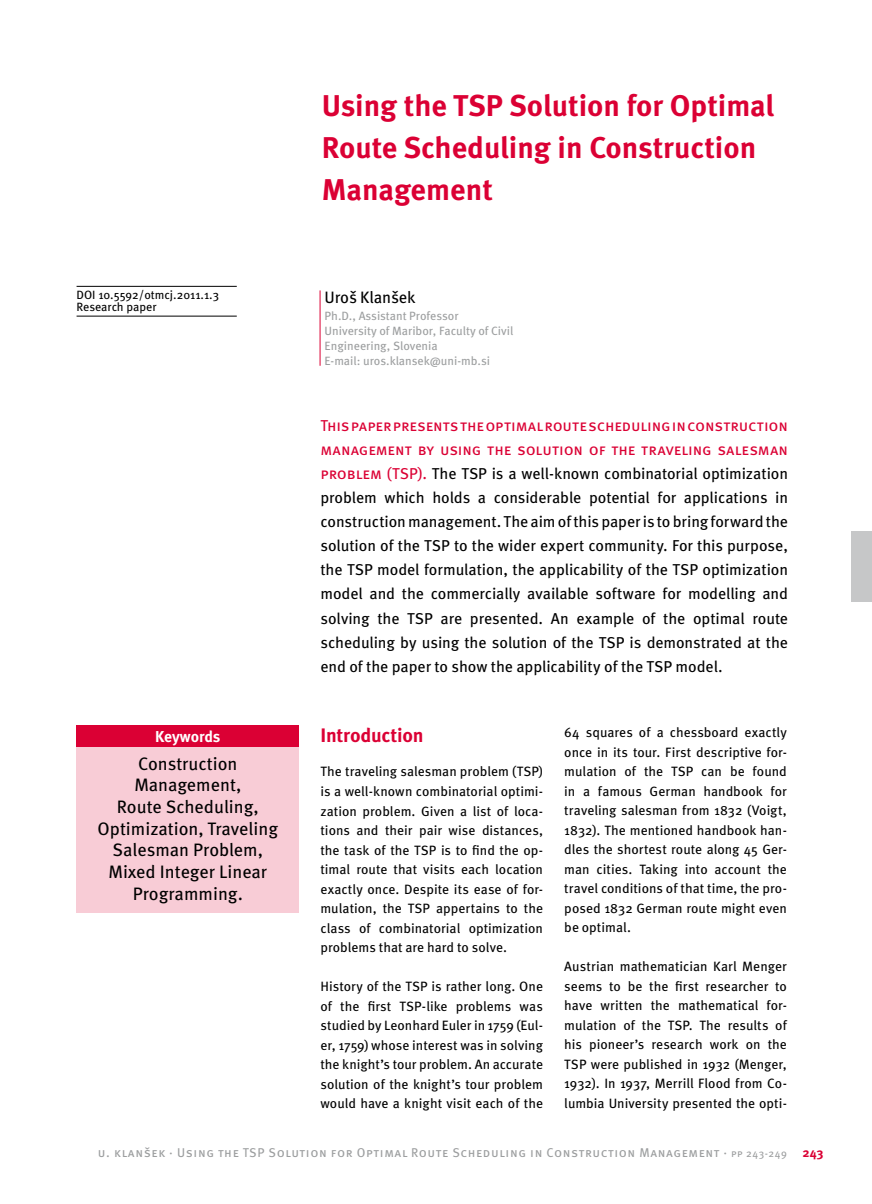
<style>
.page{position:relative;width:872px;height:1204px;background:#fff}
.page>*{position:absolute;margin:0;border:0;box-sizing:border-box;transform-origin:0 0}
.t1{font:700 30px/42px "Meta Pro";color:#db0034}
.t2{font:700 19.5px "Meta Pro";letter-spacing:-.01em;color:#db0034}
.t3{font:18px/21.6px "Meta Pro";color:#000;text-align:center}
.t4{font:16.5px "Meta Pro";letter-spacing:-.01em;color:#000}
.t5{font:15.75px/24px "Meta Pro";letter-spacing:-.005em;color:#000;text-align:justify}
.t6{font:700 15.75px "Meta Pro";letter-spacing:-.005em;color:#fff}
.t7{font:13.5px/19.5px "Meta Pro";color:#000;text-align:justify}
.t8{font:12.75px "Meta Pro";letter-spacing:.05em;color:#9c9e9f}
.t9{font:12px/15px "Meta Pro";color:#9c9e9f}
.t10{font:12px/12px "Meta Pro";color:#000}
.s1{color:#db0034}
.s2{font-size:10.5px}
.s3{font-weight:700;color:#db0034}
</style>
<div class="page">
<div style="left:77px;top:743px;width:222px;height:169px;background:#f8ccd6"></div>
<div style="left:77px;top:725px;width:222px;height:22px;background:#db0034"></div>
<hr style="left:320px;top:290px;width:1px;height:76px;background:#db0034">
<div style="left:851px;top:531px;width:21px;height:70px;background:#c6c7c8"></div>
<hr style="left:77px;top:286px;width:160px;height:1px;background:#000">
<hr style="left:77px;top:316px;width:160px;height:1px;background:#000">
<p class="t10" style="left:77px;top:290px;width:144px">DOI 10.5592/otmcj.2011.1.3<br>Research paper</p>
<p class="t6" style="left:155px;top:727px;width:67px">Keywords</p>
<h3 class="t3" style="left:98px;top:753px;width:182px">Construction<br>Management,<br>Route Scheduling,<br>Optimization, Traveling<br>Salesman Problem,<br>Mixed Integer Linear<br>Programming.</h3>
<h1 class="t1" style="left:322px;top:86px;width:454px">Using the TSP Solution for Optimal<br>Route Scheduling in Construction<br>Management</h1>
<p class="t4" style="left:325px;top:287px;width:92px">Uroš Klanšek</p>
<p class="t9" style="left:325px;top:308px;width:190px">Ph.D., Assistant Professor<br>University of Maribor, Faculty of Civil<br>Engineering, Slovenia<br>E-mail: uros.klansek@uni-mb.si</p>
<p class="t5" style="left:320px;top:414px;width:469px"><span class="s1">This paper presents the optimal route scheduling in construction management by using the solution of the traveling salesman problem (TSP).</span> The TSP is a well-known combinatorial optimization problem which holds a considerable potential for applications in construction management. The aim of this paper is to bring forward the solution of the TSP to the wider expert community. For this purpose, the TSP model formulation, the applicability of the TSP optimization model and the commercially available software for modelling and solving the TSP are presented. An example of the optimal route scheduling by using the solution of the TSP is demonstrated at the end of the paper to show the applicability of the TSP model.</p>
<h2 class="t2" style="left:320px;top:722px;width:105px">Introduction</h2>
<p class="t7" style="left:320px;top:762px;width:224px">The traveling salesman problem (TSP) is a well-known combinatorial optimi&shy;zation problem. Given a list of loca&shy;tions and their pair wise distances, the task of the TSP is to find the op&shy;timal route that visits each location exactly once. Despite its ease of for&shy;mulation, the TSP appertains to the class of combinatorial optimization problems that are hard to solve.</p>
<p class="t7" style="left:320px;top:976px;width:224px">History of the TSP is rather long. One of the first TSP-like problems was studied by Leonhard Euler in 1759 (Eul&shy;er, 1759) whose interest was in solving the knight’s tour problem. An accurate solution of the knight’s tour problem would have a knight visit each of the</p>
<p class="t7" style="left:564px;top:723px;width:224px">64 squares of a chessboard exactly once in its tour. First descriptive for&shy;mulation of the TSP can be found in a famous German handbook for traveling salesman from 1832 (Voigt, 1832). The mentioned handbook han&shy;dles the shortest route along 45 Ger&shy;man cities. Taking into account the travel conditions of that time, the pro&shy;posed 1832 German route might even be optimal.</p>
<p class="t7" style="left:564px;top:957px;width:224px">Austrian mathematician Karl Menger seems to be the first researcher to have written the mathematical for&shy;mulation of the TSP. The results of his pioneer’s research work on the TSP were published in 1932 (Menger, 1932). In 1937, Merrill Flood from Co&shy;lumbia University presented the opti-</p>
<p class="t8" style="left:98px;top:1144px;width:727px">u. klanšek · Using the TSP Solution for Optimal Route Scheduling in Construction Management · <span class="s2">pp 243-249</span> <span class="s3">243</span></p>
</div>
